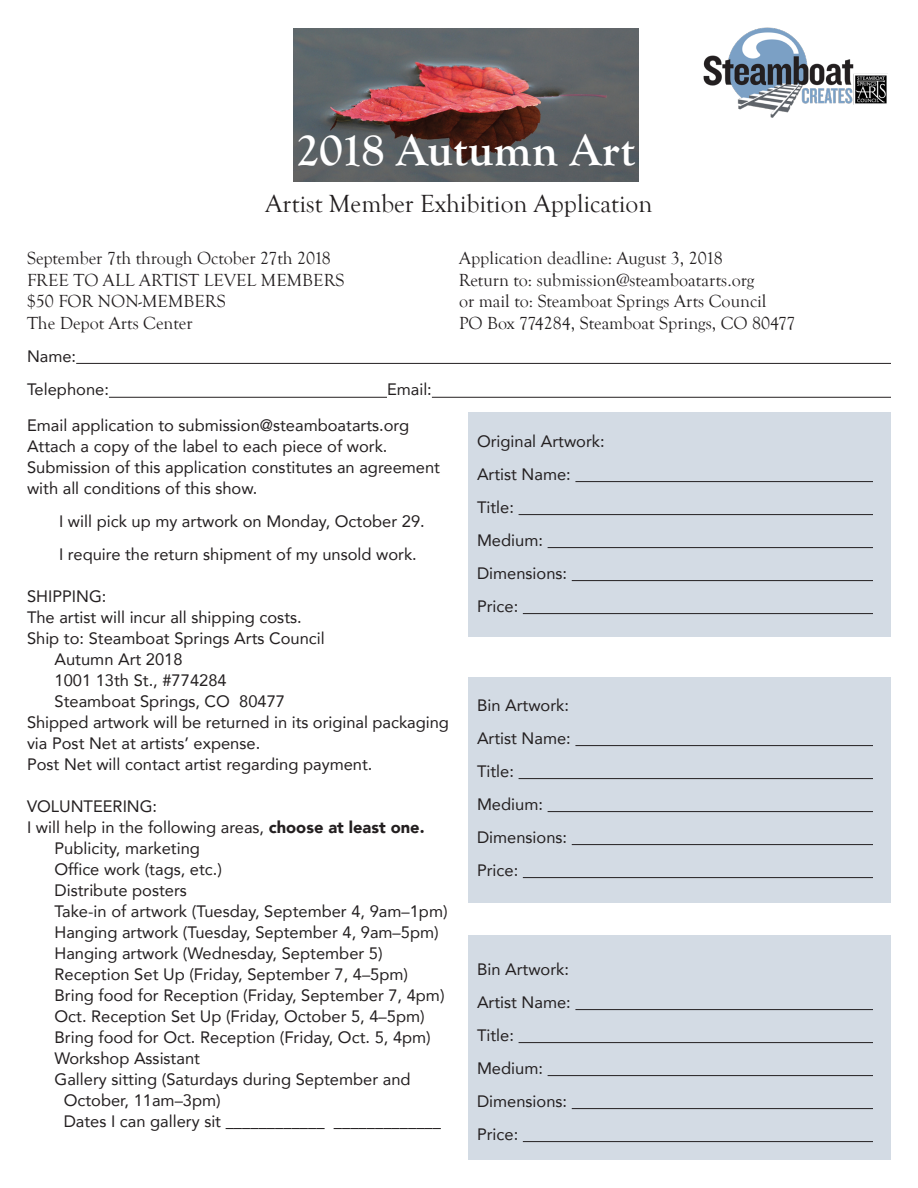
<style>
.page{position:relative;width:918px;height:1188px;background:#fff}
.page>*{position:absolute;margin:0;border:0;box-sizing:border-box;transform-origin:0 0}
.t1{font:700 46.5px "Goudy Old Style T";color:#fff}
.t2{font:25.5px "Goudy Old Style T";color:#231f20}
.t3{font:18px "Goudy Old Style T";color:#231f20}
.t4{font:16.5px/21px "Avenir";color:#231f20}
.s1{font-weight:900}
</style>
<div class="page">
<div style="left:468px;top:935px;width:423px;height:225px;background:#d3dbe4"></div>
<div style="left:468px;top:678px;width:423px;height:225px;background:#d3dbe4"></div>
<div style="left:468px;top:412px;width:423px;height:226px;background:#d3dbe4"></div>
<img style="left:703px;top:27px;width:185px;height:91px">
<hr style="left:76px;top:363px;width:815px;height:1px;background:#231f20">
<hr style="left:109px;top:397px;width:278px;height:1px;background:#231f20">
<hr style="left:432px;top:397px;width:459px;height:1px;background:#231f20">
<img style="left:293px;top:28px;width:346px;height:154px">
<hr style="left:575px;top:481px;width:298px;height:1px;background:#231f20">
<hr style="left:519px;top:514px;width:354px;height:1px;background:#231f20">
<hr style="left:548px;top:547px;width:325px;height:1px;background:#231f20">
<hr style="left:572px;top:580px;width:301px;height:1px;background:#231f20">
<hr style="left:523px;top:613px;width:350px;height:1px;background:#231f20">
<hr style="left:575px;top:745px;width:298px;height:1px;background:#231f20">
<hr style="left:519px;top:778px;width:354px;height:1px;background:#231f20">
<hr style="left:548px;top:811px;width:325px;height:1px;background:#231f20">
<hr style="left:572px;top:844px;width:301px;height:1px;background:#231f20">
<hr style="left:523px;top:877px;width:350px;height:1px;background:#231f20">
<hr style="left:575px;top:1009px;width:298px;height:1px;background:#231f20">
<hr style="left:519px;top:1042px;width:354px;height:1px;background:#231f20">
<hr style="left:548px;top:1075px;width:325px;height:1px;background:#231f20">
<hr style="left:572px;top:1108px;width:301px;height:1px;background:#231f20">
<hr style="left:523px;top:1141px;width:350px;height:1px;background:#231f20">
<p class="t1" style="left:296px;top:124px;width:341px">2018 Autumn Art</p>
<p class="t2" style="left:265px;top:189px;width:389px">Artist Member Exhibition Application</p>
<p class="t3" style="left:27px;top:248px;width:305px">September 7th through October 27th 2018</p>
<p class="t3" style="left:459px;top:248px;width:265px">Application deadline: August 3, 2018</p>
<p class="t3" style="left:27px;top:270px;width:319px">FREE TO ALL ARTIST LEVEL MEMBERS</p>
<p class="t3" style="left:459px;top:270px;width:297px">Return to: submission@steamboatarts.org</p>
<p class="t3" style="left:27px;top:291px;width:200px">$50 FOR NON-MEMBERS</p>
<p class="t3" style="left:459px;top:291px;width:309px">or mail to: Steamboat Springs Arts Council</p>
<p class="t3" style="left:27px;top:313px;width:167px">The Depot Arts Center</p>
<p class="t3" style="left:459px;top:313px;width:338px">PO Box 774284, Steamboat Springs, CO 80477</p>
<p class="t4" style="left:27px;top:345px;width:51px">Name:</p>
<p class="t4" style="left:27px;top:378px;width:83px">Telephone:</p>
<p class="t4" style="left:387px;top:378px;width:46px">Email:</p>
<p class="t4" style="left:27px;top:414px;width:384px">Email application to submission@steamboatarts.org</p>
<p class="t4" style="left:27px;top:435px;width:362px">Attach a copy of the label to each piece of work.</p>
<p class="t4" style="left:27px;top:456px;width:415px">Submission of this application constitutes an agreement with all conditions of this show.</p>
<p class="t4" style="left:59px;top:510px;width:367px">I will pick up my artwork on Monday, October 29.</p>
<p class="t4" style="left:59px;top:543px;width:359px">I require the return shipment of my unsold work.</p>
<p class="t4" style="left:27px;top:585px;width:81px">SHIPPING:</p>
<p class="t4" style="left:27px;top:606px;width:276px">The artist will incur all shipping costs.</p>
<p class="t4" style="left:55px;top:627px;width:272px;text-indent:-28px">Ship to: Steamboat Springs Arts Council<br>Autumn Art 2018<br>1001 13th St., #774284</p>
<p class="t4" style="left:55px;top:690px;width:232px">Steamboat Springs, CO 80477</p>
<p class="t4" style="left:27px;top:711px;width:424px">Shipped artwork will be returned in its original packaging</p>
<p class="t4" style="left:27px;top:732px;width:235px">via Post Net at artists’ expense.</p>
<p class="t4" style="left:27px;top:753px;width:347px">Post Net will contact artist regarding payment.</p>
<p class="t4" style="left:27px;top:795px;width:132px">VOLUNTEERING:</p>
<p class="t4" style="left:27px;top:816px;width:399px">I will help in the following areas, <span class="s1">choose at least one.</span></p>
<p class="t4" style="left:55px;top:837px;width:147px">Publicity, marketing</p>
<p class="t4" style="left:55px;top:858px;width:169px">Office work (tags, etc.)</p>
<p class="t4" style="left:55px;top:879px;width:134px">Distribute posters</p>
<p class="t4" style="left:55px;top:900px;width:395px">Take-in of artwork (Tuesday, September 4, 9am–1pm)</p>
<p class="t4" style="left:55px;top:921px;width:386px">Hanging artwork (Tuesday, September 4, 9am–5pm)</p>
<p class="t4" style="left:55px;top:942px;width:330px">Hanging artwork (Wednesday, September 5)</p>
<p class="t4" style="left:55px;top:963px;width:355px">Reception Set Up (Friday, September 7, 4–5pm)</p>
<p class="t4" style="left:55px;top:984px;width:392px">Bring food for Reception (Friday, September 7, 4pm)</p>
<p class="t4" style="left:55px;top:1005px;width:372px">Oct. Reception Set Up (Friday, October 5, 4–5pm)</p>
<p class="t4" style="left:55px;top:1026px;width:378px">Bring food for Oct. Reception (Friday, Oct. 5, 4pm)</p>
<p class="t4" style="left:55px;top:1047px;width:147px">Workshop Assistant</p>
<p class="t4" style="left:55px;top:1068px;width:358px">Gallery sitting (Saturdays during September and</p>
<p class="t4" style="left:64px;top:1089px;width:159px">October, 11am–3pm)</p>
<p class="t4" style="left:64px;top:1110px;width:379px">Dates I can gallery sit ____________ _____________</p>
<p class="t4" style="left:477px;top:430px;width:129px">Original Artwork:</p>
<p class="t4" style="left:477px;top:463px;width:95px">Artist Name:</p>
<p class="t4" style="left:477px;top:496px;width:38px">Title:</p>
<p class="t4" style="left:477px;top:529px;width:68px">Medium:</p>
<p class="t4" style="left:477px;top:562px;width:92px">Dimensions:</p>
<p class="t4" style="left:477px;top:595px;width:43px">Price:</p>
<p class="t4" style="left:477px;top:694px;width:94px">Bin Artwork:</p>
<p class="t4" style="left:477px;top:727px;width:95px">Artist Name:</p>
<p class="t4" style="left:477px;top:760px;width:38px">Title:</p>
<p class="t4" style="left:477px;top:793px;width:68px">Medium:</p>
<p class="t4" style="left:477px;top:826px;width:92px">Dimensions:</p>
<p class="t4" style="left:477px;top:859px;width:43px">Price:</p>
<p class="t4" style="left:477px;top:958px;width:94px">Bin Artwork:</p>
<p class="t4" style="left:477px;top:991px;width:95px">Artist Name:</p>
<p class="t4" style="left:477px;top:1024px;width:38px">Title:</p>
<p class="t4" style="left:477px;top:1057px;width:68px">Medium:</p>
<p class="t4" style="left:477px;top:1090px;width:92px">Dimensions:</p>
<p class="t4" style="left:477px;top:1123px;width:43px">Price:</p>
</div>
